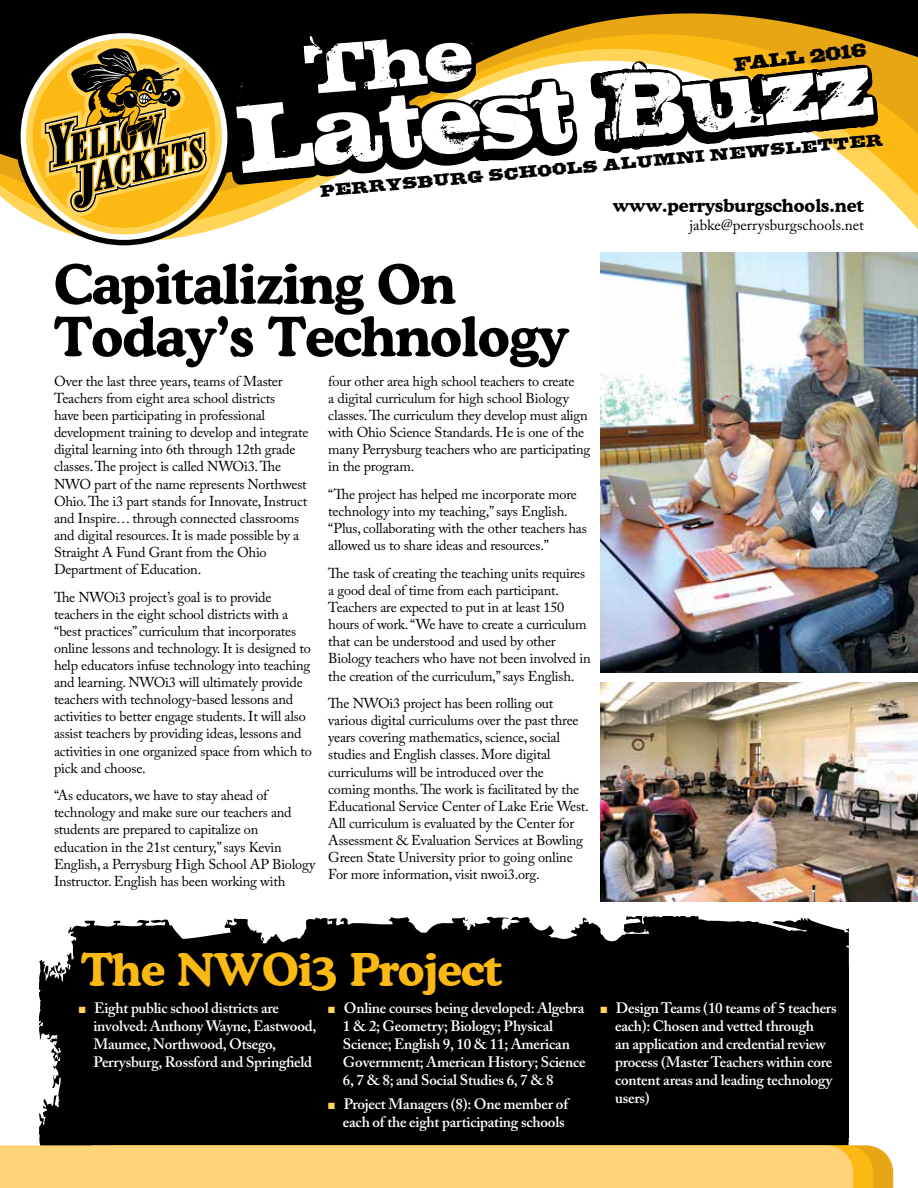
<style>
.page{position:relative;width:918px;height:1188px;background:#fff}
.page>*{position:absolute;margin:0;border:0;box-sizing:border-box;transform-origin:0 0}
.t1{font:700 54px/52.5px "Cooper BT";letter-spacing:-.02em;color:#000}
.t2{font:700 45px "Cooper BT";letter-spacing:-.02em;color:#fdb913}
.t3{font:21px "Anticca Free";color:#000}
.t4{font:18.3px "Anticca Free";color:#000}
.t5{font:700 18px "Cooper BT";color:#000}
.t6{font:600 15px/18px "Adobe Caslon Pro";letter-spacing:-.015em;color:#fff}
.t7{font:15px "Adobe Caslon Pro";color:#000}
.t8{font:14.25px/17.1px "Adobe Caslon Pro";letter-spacing:-.015em;color:#000}
.s1{color:#ffd457}
</style>
<div class="page">
<svg style="left:38px;top:901px;width:813px;height:244px;background:#1e1e1e"></svg>
<svg style="left:0;top:0;width:918px;height:242px"></svg>
<div style="left:15px;top:28px;width:218px;height:217px;background:#000;border-radius:50%"></div>
<svg style="left:21px;top:33px;width:206px;height:207px;background:#f9f7f2"></svg>
<div style="left:26px;top:39px;width:196px;height:195px;background:#ffd457;border-radius:50%"></div>
<div style="left:33px;top:45px;width:182px;height:183px;background:#fdb913;border-radius:50%"></div>
<svg style="left:41px;top:44px;width:170px;height:173px"></svg>
<svg style="left:298px;top:901px;width:96px;height:244px;background:#161616"></svg>
<svg style="left:584px;top:28px;width:117px;height:645px"></svg>
<svg style="left:665px;top:160px;width:119px;height:93px"></svg>
<svg style="left:217px;top:0;width:367px;height:242px"></svg>
<svg style="left:598px;top:34px;width:293px;height:126px"></svg>
<svg style="left:0;top:1145px;width:893px;height:43px;background:#fdd173"></svg>
<img style="left:600px;top:683px;width:318px;height:218px">
<img style="left:600px;top:253px;width:318px;height:419px">
<h3 class="t3" style="left:733px;top:54px;width:134px;rotate:-6deg">FALL 2016</h3>
<p class="t4" style="left:319px;top:181px;width:566px;rotate:-5deg">PERRYSBURG SCHOOLS ALUMNI NEWSLETTER</p>
<p class="t5" style="left:613px;top:194px;width:253px">www.perrysburgschools.net</p>
<p class="t7" style="left:690px;top:216px;width:176px">jabke@perrysburgschools.net</p>
<h1 class="t1" style="left:54px;top:257px;width:516px">Capitalizing On<br>Today’s Technology</h1>
<p class="t8" style="left:328px;top:372px;width:264px">four other area high school teachers to create<br>a digital curriculum for high school Biology classes. The curriculum they develop must align with Ohio Science Standards. He is one of the many Perrysburg teachers who are participating in the program.</p>
<p class="t8" style="left:328px;top:486px;width:260px">“The project has helped me incorporate more technology into my teaching,” says English. “Plus, collaborating with the other teachers has allowed us to share ideas and resources.”</p>
<p class="t8" style="left:328px;top:564px;width:264px">The task of creating the teaching units requires a good deal of time from each participant.<br>Teachers are expected to put in at least 150 hours of work. “We have to create a curriculum that can be understood and used by other Biology teachers who have not been involved in the creation of the curriculum,” says English.</p>
<p class="t8" style="left:328px;top:695px;width:262px">The NWOi3 project has been rolling out various digital curriculums over the past three years covering mathematics, science, social studies and English classes. More digital curriculums will be introduced over the coming months. The work is facilitated by the Educational Service Center of Lake Erie West.<br>All curriculum is evaluated by the Center for Assessment &amp; Evaluation Services at Bowling Green State University prior to going online For more information, visit nwoi3.org.</p>
<p class="t8" style="left:54px;top:372px;width:256px">Over the last three years, teams of Master Teachers from eight area school districts<br>have been participating in professional development training to develop and integrate digital learning into 6th through 12th grade classes. The project is called NWOi3. The NWO part of the name represents Northwest Ohio. The i3 part stands for Innovate, Instruct and Inspire… through connected classrooms and digital resources. It is made possible by a Straight A Fund Grant from the Ohio Department of Education.</p>
<p class="t8" style="left:54px;top:588px;width:259px">The NWOi3 project’s goal is to provide teachers in the eight school districts with a “best practices” curriculum that incorporates online lessons and technology. It is designed to help educators infuse technology into teaching and learning. NWOi3 will ultimately provide teachers with technology-based lessons and activities to better engage students. It will also assist teachers by providing ideas, lessons and activities in one organized space from which to pick and choose.</p>
<p class="t8" style="left:54px;top:787px;width:263px">“As educators, we have to stay ahead of technology and make sure our teachers and students are prepared to capitalize on education in the 21st century,” says Kevin English, a Perrysburg High School AP Biology Instructor. English has been working with</p>
<h2 class="t2" style="left:81px;top:942px;width:423px">The NWOi3 Project</h2>
<p class="t6" style="left:93px;top:999px;width:225px;text-indent:-15px"><span class="s1">■</span> Eight public school districts are involved: Anthony Wayne, Eastwood, Maumee, Northwood, Otsego, Perrysburg, Rossford and Springfield</p>
<p class="t6" style="left:343px;top:999px;width:244px;text-indent:-15px"><span class="s1">■</span> Online courses being developed: Algebra 1 &amp; 2; Geometry; Biology; Physical Science; English 9, 10 &amp; 11; American Government; American History; Science 6, 7 &amp; 8; and Social Studies 6, 7 &amp; 8</p>
<p class="t6" style="left:328px;top:1095px;width:241px;text-align:right"><span class="s1">■</span> Project Managers (8): One member of each of the eight participating schools</p>
<p class="t6" style="left:615px;top:999px;width:223px;text-indent:-15px"><span class="s1">■</span> Design Teams (10 teams of 5 teachers each): Chosen and vetted through<br>an application and credential review process (Master Teachers within core content areas and leading technology users)</p>
</div>
